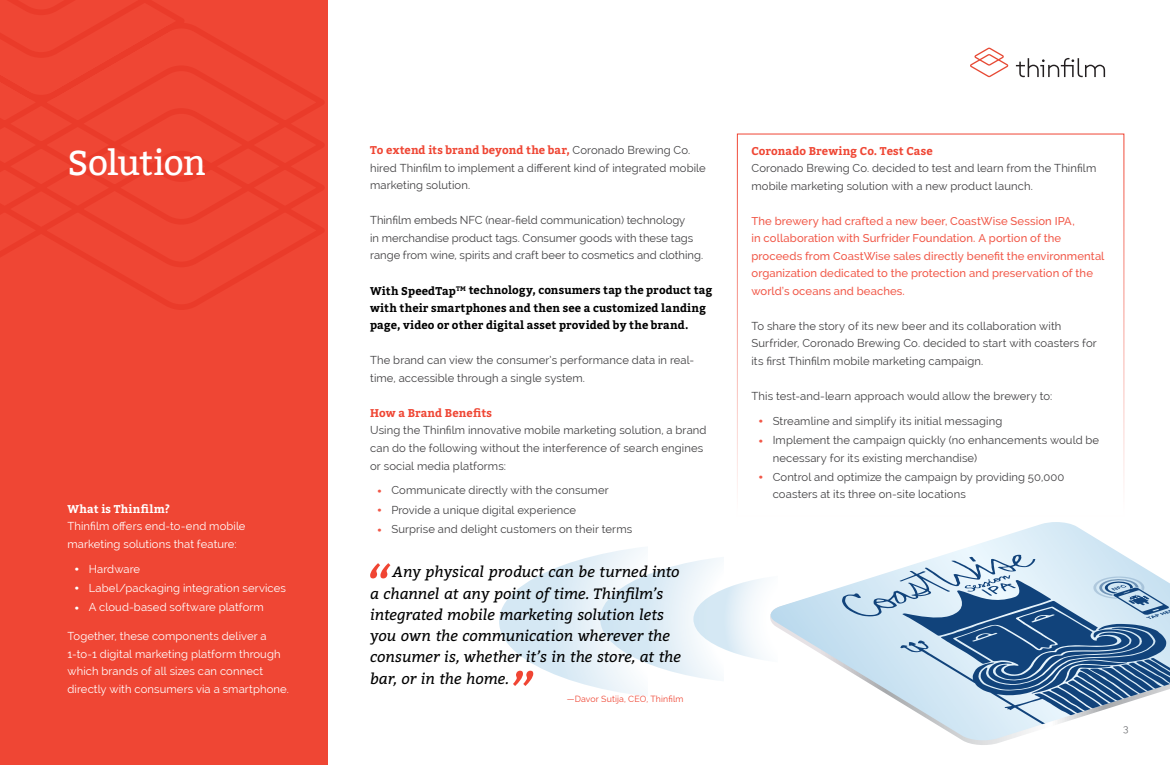
<style>
.page{position:relative;width:1170px;height:765px;background:#fff}
.page>*{position:absolute;margin:0;border:0;box-sizing:border-box;transform-origin:0 0}
.t1{font:italic 53.88px "Bitter";color:#f04533}
.t2{font:35px "Bitter";letter-spacing:-.025em;color:#fff}
.t3{font:italic 15px/21.2px "Bitter";letter-spacing:-.005em;color:#000}
.t4{font:11.25px/17.5px "Raleway";letter-spacing:.01em;color:#414042}
.t5{font:11.25px/17.5px "Raleway";letter-spacing:.01em;color:#fff}
.t6{font:500 11.25px/17.5px "Raleway";letter-spacing:.01em;color:#f15848}
.t7{font:700 11.25px/17.5px "Bitter";letter-spacing:.01em;color:#000}
.t8{font:700 11.25px "Bitter";letter-spacing:.01em;color:#ef4634}
.t9{font:700 11.25px "Bitter";letter-spacing:.015em;color:#fff}
.t10{font:10px "Raleway";color:#6d6e71}
.t11{font:8.75px "Raleway";letter-spacing:.02em;color:#ef4634}
.s1{font-size:17.5px}
.s2{font-family:"Raleway";font-weight:400;color:#414042}
.s3{font-size:17.5px;color:#f15848}
.s4{color:#fff}
</style>
<div class="page">
<svg style="left:970px;top:48px;width:38px;height:29px"></svg>
<svg style="left:1016px;top:58px;width:89px;height:19px"></svg>
<svg style="left:499px;top:547px;width:147px;height:149px"></svg>
<svg style="left:600px;top:554px;width:93px;height:130px"></svg>
<svg style="left:944px;top:522px;width:179px;height:33px"></svg>
<svg style="left:693px;top:555px;width:477px;height:187px"></svg>
<div style="left:0;top:0;width:328px;height:765px;background:#ef4634"></div>
<svg style="left:0;top:0;width:324px;height:310px"></svg>
<div style="left:737px;top:134px;width:387px;height:383px;border:1px solid #fff"></div>
<h2 class="t2" style="left:68px;top:142px;width:140px">Solution</h2>
<p class="t9" style="left:68px;top:502px;width:104px">What is Thinfilm?</p>
<p class="t5" style="left:68px;top:517px;width:180px">Thinfilm offers end-to-end mobile marketing solutions that feature:</p>
<p class="t5" style="left:74px;top:560px;width:68px"><span class="s1">•</span> Hardware</p>
<p class="t5" style="left:74px;top:579px;width:214px"><span class="s1">•</span> Label/packaging integration services</p>
<p class="t5" style="left:74px;top:598px;width:192px"><span class="s1">•</span> A cloud-based software platform</p>
<p class="t5" style="left:67px;top:628px;width:223px">Together, these components deliver a 1-to-1 digital marketing platform through which brands of all sizes can connect directly with consumers via a smartphone.</p>
<p class="t8" style="left:370px;top:144px;width:322px">To extend its brand beyond the bar, <span class="s2">Coronado Brewing Co.</span></p>
<p class="t4" style="left:370px;top:159px;width:337px">hired Thinfilm to implement a different kind of integrated mobile marketing solution.</p>
<p class="t4" style="left:370px;top:212px;width:335px">Thinfilm embeds NFC (near-field communication) technology<br>in merchandise product tags. Consumer goods with these tags range from wine, spirits and craft beer to cosmetics and clothing.</p>
<p class="t7" style="left:370px;top:282px;width:344px">With SpeedTap<sup>TM</sup> technology, consumers tap the product tag with their smartphones and then see a customized landing page, video or other digital asset provided by the brand.</p>
<p class="t4" style="left:370px;top:352px;width:326px">The brand can view the consumer’s performance data in real&shy;time, accessible through a single system.</p>
<p class="t8" style="left:370px;top:406px;width:124px">How a Brand Benefits</p>
<p class="t4" style="left:370px;top:422px;width:338px">Using the Thinfilm innovative mobile marketing solution, a brand can do the following without the interference of search engines or social media platforms:</p>
<p class="t4" style="left:376px;top:482px;width:234px"><span class="s3">•</span> Communicate directly with the consumer</p>
<p class="t4" style="left:376px;top:501px;width:201px"><span class="s3">•</span> Provide a unique digital experience</p>
<p class="t4" style="left:376px;top:520px;width:257px"><span class="s3">•</span> Surprise and delight customers on their terms</p>
<h3 class="t3" style="left:370px;top:561px;width:312px;text-indent:22px">Any physical product can be turned into a channel at any point of time. Thinfilm’s integrated mobile marketing solution lets you own the communication wherever the consumer is, whether it’s in the store, at the bar, or in the home.</h3>
<p class="t11" style="left:567px;top:694px;width:148px">—Davor Sutija, CEO, Thinfilm <span class="s4">— —</span></p>
<h1 class="t1" style="left:367px;top:546px;width:23px">“</h1>
<h1 class="t1" style="left:536px;top:703px;width:23px;rotate:-180deg">“</h1>
<p class="t8" style="left:752px;top:144px;width:183px">Coronado Brewing Co. Test Case</p>
<p class="t4" style="left:752px;top:160px;width:346px">Coronado Brewing Co. decided to test and learn from the Thinfilm mobile marketing solution with a new product launch.</p>
<p class="t6" style="left:752px;top:212px;width:355px">The brewery had crafted a new beer, CoastWise Session IPA,<br>in collaboration with Surfrider Foundation. A portion of the proceeds from CoastWise sales directly benefit the environmental organization dedicated to the protection and preservation of the world’s oceans and beaches.</p>
<p class="t4" style="left:752px;top:317px;width:347px">To share the story of its new beer and its collaboration with<br>Surfrider, Coronado Brewing Co. decided to start with coasters for its first Thinfilm mobile marketing campaign.</p>
<p class="t4" style="left:752px;top:387px;width:302px">This test-and-learn approach would allow the brewery to:</p>
<p class="t4" style="left:758px;top:412px;width:246px"><span class="s3">•</span> Streamline and simplify its initial messaging</p>
<p class="t4" style="left:773px;top:431px;width:328px;text-indent:-15px"><span class="s3">•</span> Implement the campaign quickly (no enhancements would be necessary for its existing merchandise)</p>
<p class="t4" style="left:773px;top:468px;width:293px;text-indent:-15px"><span class="s3">•</span> Control and optimize the campaign by providing 50,000 coasters at its three on-site locations</p>
<p class="t10" style="left:1123px;top:723px;width:7px">3</p>
</div>
